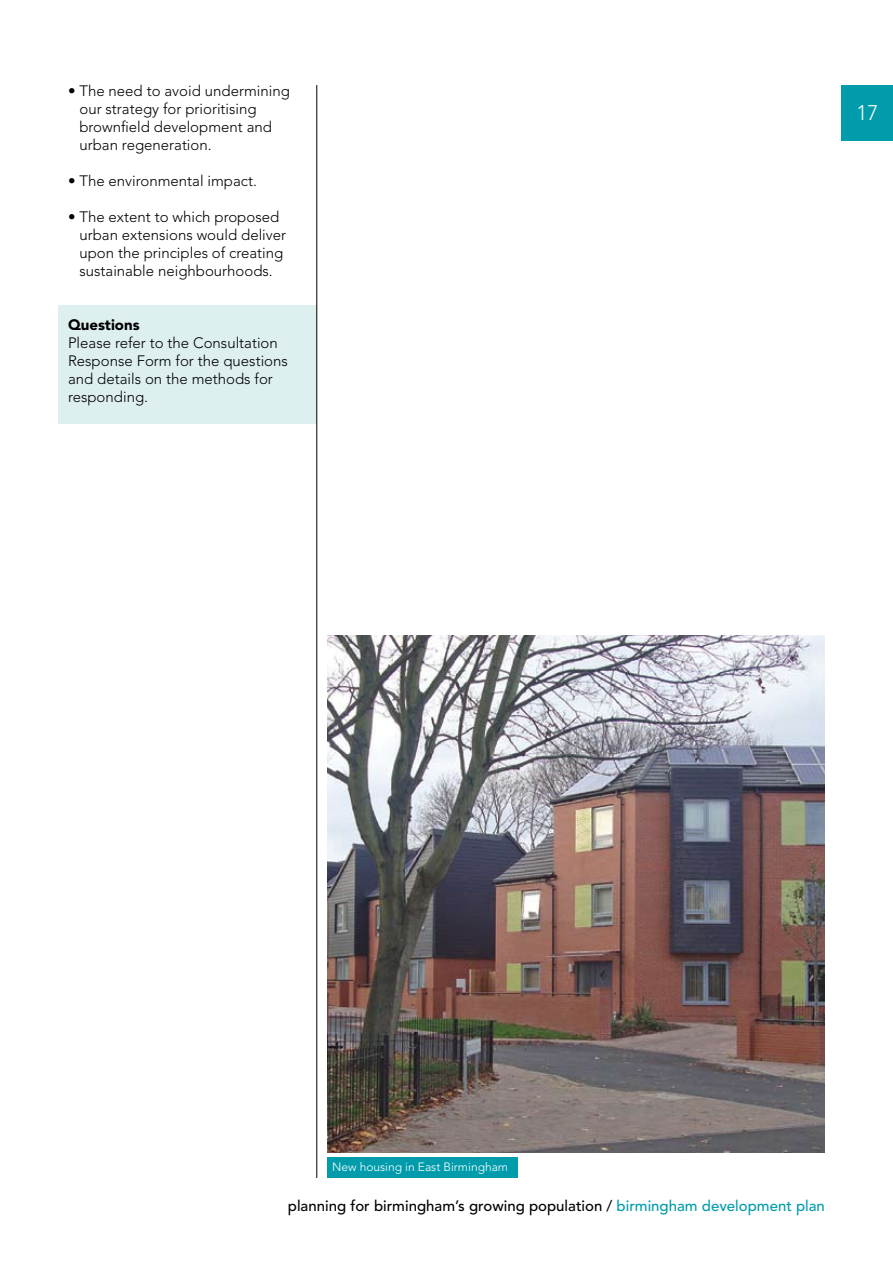
<style>
.page{position:relative;width:893px;height:1263px;background:#fff}
.page>*{position:absolute;margin:0;border:0;box-sizing:border-box;transform-origin:0 0}
.t1{font:300 21px "Avenir LT Std";color:#fff}
.t2{font:300 15px/18px "Avenir LT Std";color:#000}
.t3{font:500 15px "Avenir";color:#000}
.t4{font:300 12px "Avenir LT Std";color:#fff}
.s1{font-family:"Avenir";font-weight:900}
.s2{color:#009cac}
</style>
<div class="page">
<div style="left:58px;top:305px;width:259px;height:119px;background:#deeff0"></div>
<div style="left:842px;top:85px;width:51px;height:55px;background:#009cac"></div>
<hr style="left:316px;top:85px;width:1px;height:1093px;background:#000">
<img style="left:327px;top:635px;width:498px;height:517px">
<div style="left:327px;top:1157px;width:191px;height:21px;background:#009cac"></div>
<p class="t2" style="left:79px;top:82px;width:212px;text-indent:-11px">• The need to avoid undermining our strategy for prioritising brownfield development and urban regeneration.</p>
<p class="t2" style="left:68px;top:172px;width:190px">• The environmental impact.</p>
<p class="t2" style="left:79px;top:208px;width:208px;text-indent:-11px">• The extent to which proposed urban extensions would deliver upon the principles of creating sustainable neighbourhoods.</p>
<p class="t2" style="left:68px;top:316px;width:221px"><span class="s1">Questions<br></span>Please refer to the Consultation<br>Response Form for the questions and details on the methods for responding.</p>
<p class="t1" style="left:856px;top:100px;width:23px">17</p>
<p class="t4" style="left:332px;top:1159px;width:178px">New housing in East Birmingham</p>
<p class="t3" style="left:288px;top:1197px;width:539px">planning for birmingham’s growing population / <span class="s2">birmingham development plan</span></p>
</div>
